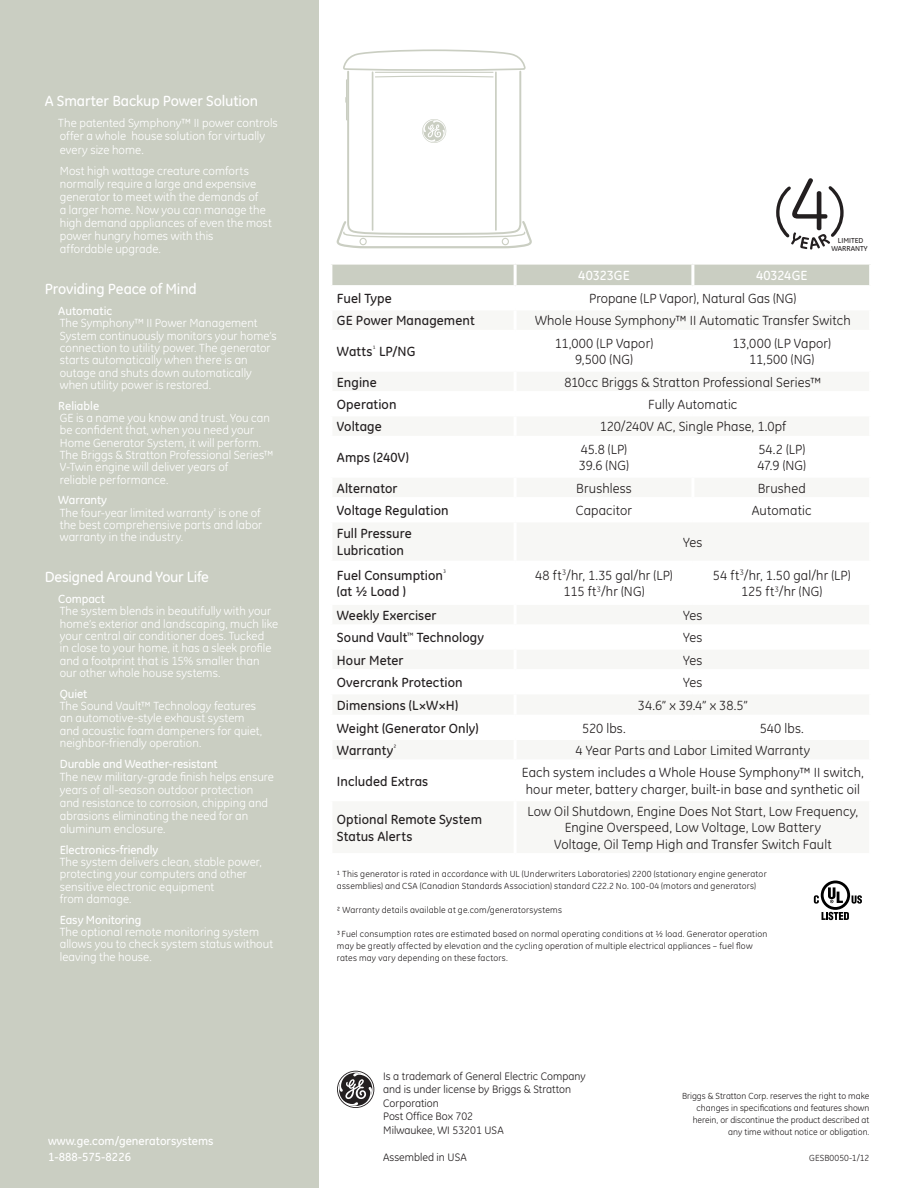
<style>
.page{position:relative;width:918px;height:1188px;background:#fff}
.page>*{position:absolute;margin:0;border:0;box-sizing:border-box;transform-origin:0 0}
.t1{font:500 15px "GE Inspira";letter-spacing:-.01em;color:#fff}
.t2{font:13.5px/16.5px "GE Inspira";letter-spacing:.01em;color:#231f20;text-align:center}
.t3{font:500 13.5px/16.5px "GE Inspira";letter-spacing:.005em;color:#231f20}
.t4{font:500 13.5px "GE Inspira";letter-spacing:-.005em;color:#fff}
.t5{font:12px/12.3px "GE Inspira";letter-spacing:.005em;color:#fff}
.t6{font:500 12px/16.5px "GE Inspira";letter-spacing:-.005em;color:#fff}
.t7{font:11.1px/13.5px "GE Inspira";color:#231f20}
.t8{font:9px/12px "GE Inspira";letter-spacing:.02em;color:#231f20}
.t9{font:9px/12px "GE Inspira";color:#231f20;text-align:right}
.t10{font:500 7.35px/7.6px "GE Inspira";color:#231f20;text-align:center}
.s1{font-weight:500}
</style>
<div class="page">
<div style="left:0;top:0;width:319px;height:1188px;background:#cacec2"></div>
<div style="left:332px;top:265px;width:537px;height:20px;background:#cacec2"></div>
<hr style="left:514px;top:265px;width:3px;height:20px;background:#fff">
<hr style="left:691px;top:265px;width:3px;height:20px;background:#fff">
<svg style="left:814px;top:881px;width:48px;height:39px"></svg>
<svg style="left:337px;top:1071px;width:37px;height:37px"></svg>
<svg style="left:776px;top:178px;width:68px;height:72px"></svg>
<svg style="left:336px;top:49px;width:196px;height:200px"></svg>
<hr style="left:375px;top:72px;width:118px;height:1px;background:#cacec2">
<div style="left:502px;top:238px;width:7px;height:7px;border:1px solid #cacec2;border-radius:50%"></div>
<p class="t1" style="left:45px;top:92px;width:215px">A Smarter Backup Power Solution</p>
<p class="t5" style="left:58px;top:117px;width:221px;line-height:13.2px">The patented Symphony™ II power controls offer a whole house solution for virtually every size home.</p>
<p class="t5" style="left:60px;top:164px;width:214px;line-height:13.2px">Most high wattage creature comforts normally require a large and expensive generator to meet with the demands of<br>a larger home. Now you can manage the high demand appliances of even the most power hungry homes with this<br>affordable upgrade.</p>
<p class="t1" style="left:45px;top:281px;width:154px">Providing Peace of Mind</p>
<p class="t6" style="left:58px;top:303px;width:56px">Automatic</p>
<p class="t5" style="left:60px;top:317px;width:219px">The Symphony™ II Power Management System continuously monitors your home’s connection to utility power. The generator starts automatically when there is an outage and shuts down automatically when utility power is restored.</p>
<p class="t6" style="left:58px;top:397px;width:42px">Reliable</p>
<p class="t5" style="left:60px;top:412px;width:215px">GE is a name you know and trust. You can be confident that, when you need your Home Generator System, it will perform.<br>The Briggs &amp; Stratton Professional Series™ V-Twin engine will deliver years of<br>reliable performance.</p>
<p class="t5" style="left:58px;top:494px;width:206px"><span class="s1">Warranty<br></span>The four-year limited warranty<sup>²</sup> is one of the best comprehensive parts and labor warranty in the industry.</p>
<p class="t1" style="left:45px;top:569px;width:166px">Designed Around Your Life</p>
<p class="t6" style="left:58px;top:591px;width:48px">Compact</p>
<p class="t5" style="left:60px;top:605px;width:220px">The system blends in beautifully with your home’s exterior and landscaping, much like your central air conditioner does. Tucked<br>in close to your home, it has a sleek profile and a footprint that is 15% smaller than our other whole house systems.</p>
<p class="t6" style="left:60px;top:685px;width:29px">Quiet</p>
<p class="t5" style="left:60px;top:700px;width:204px">The Sound Vault™ Technology features an automotive-style exhaust system and acoustic foam dampeners for quiet, neighbor-friendly operation.</p>
<p class="t6" style="left:60px;top:755px;width:159px">Durable and Weather-resistant</p>
<p class="t5" style="left:60px;top:770px;width:216px;line-height:13.2px">The new military-grade finish helps ensure years of all-season outdoor protection and resistance to corrosion, chipping and abrasions eliminating the need for an aluminum enclosure.</p>
<p class="t6" style="left:60px;top:841px;width:100px">Electronics-friendly</p>
<p class="t5" style="left:60px;top:856px;width:203px">The system delivers clean, stable power, protecting your computers and other sensitive electronic equipment<br>from damage.</p>
<p class="t6" style="left:60px;top:911px;width:83px">Easy Monitoring</p>
<p class="t5" style="left:60px;top:926px;width:215px">The optional remote monitoring system allows you to check system status without leaving the house.</p>
<p class="t6" style="left:48px;top:1132px;width:167px">www.ge.com/generatorsystems<br>1-888-575-8226</p>
<p class="t4" style="left:578px;top:268px;width:53px">40323GE</p>
<p class="t4" style="left:756px;top:268px;width:53px">40324GE</p>
<p class="t10" style="left:832px;top:237px;width:38px">LIMITED<br>WARRANTY</p>
<p class="t3" style="left:337px;top:290px;width:56px">Fuel Type</p>
<p class="t2" style="left:589px;top:290px;width:209px">Propane (LP Vapor), Natural Gas (NG)</p>
<p class="t3" style="left:337px;top:312px;width:139px">GE Power Management</p>
<p class="t2" style="left:535px;top:312px;width:317px">Whole House Symphony™ II Automatic Transfer Switch</p>
<p class="t3" style="left:337px;top:343px;width:80px">Watts<sup>¹</sup> LP/NG</p>
<p class="t2" style="left:555px;top:335px;width:100px">11,000 (LP Vapor)<br>9,500 (NG)</p>
<p class="t2" style="left:732px;top:335px;width:100px">13,000 (LP Vapor)<br>11,500 (NG)</p>
<p class="t3" style="left:337px;top:374px;width:41px">Engine</p>
<p class="t2" style="left:564px;top:374px;width:259px">810cc Briggs &amp; Stratton Professional Series™</p>
<p class="t3" style="left:337px;top:396px;width:61px">Operation</p>
<p class="t2" style="left:648px;top:396px;width:91px">Fully Automatic</p>
<p class="t3" style="left:337px;top:418px;width:46px">Voltage</p>
<p class="t2" style="left:600px;top:418px;width:188px">120/240V AC, Single Phase, 1.0pf</p>
<p class="t3" style="left:337px;top:449px;width:73px">Amps (240V)</p>
<p class="t2" style="left:579px;top:441px;width:52px;text-align:left">45.8 (LP)<br>39.6 (NG)</p>
<p class="t2" style="left:757px;top:441px;width:50px;text-align:left">54.2 (LP)<br>47.9 (NG)</p>
<p class="t3" style="left:337px;top:480px;width:62px">Alternator</p>
<p class="t2" style="left:576px;top:480px;width:57px">Brushless</p>
<p class="t2" style="left:758px;top:480px;width:50px">Brushed</p>
<p class="t3" style="left:337px;top:502px;width:113px">Voltage Regulation</p>
<p class="t2" style="left:576px;top:502px;width:58px">Capacitor</p>
<p class="t2" style="left:752px;top:502px;width:61px">Automatic</p>
<p class="t3" style="left:337px;top:526px;width:76px">Full Pressure<br>Lubrication</p>
<p class="t2" style="left:683px;top:534px;width:21px">Yes</p>
<p class="t3" style="left:337px;top:567px;width:111px">Fuel Consumption<sup>³ </sup>(at ½ Load )</p>
<p class="t2" style="left:535px;top:567px;width:139px">48 ft<sup>3</sup>/hr, 1.35 gal/hr (LP)<br>115 ft<sup>3</sup>/hr (NG)</p>
<p class="t2" style="left:713px;top:567px;width:139px">54 ft<sup>3</sup>/hr, 1.50 gal/hr (LP)<br>125 ft<sup>3</sup>/hr (NG)</p>
<p class="t3" style="left:337px;top:607px;width:101px">Weekly Exerciser</p>
<p class="t2" style="left:683px;top:607px;width:21px">Yes</p>
<p class="t3" style="left:337px;top:629px;width:149px">Sound Vault<sup>™</sup> Technology</p>
<p class="t2" style="left:683px;top:629px;width:21px">Yes</p>
<p class="t3" style="left:337px;top:652px;width:68px">Hour Meter</p>
<p class="t2" style="left:683px;top:652px;width:21px">Yes</p>
<p class="t3" style="left:337px;top:674px;width:127px">Overcrank Protection</p>
<p class="t2" style="left:683px;top:674px;width:21px">Yes</p>
<p class="t3" style="left:337px;top:697px;width:123px">Dimensions (L×W×H)</p>
<p class="t2" style="left:638px;top:697px;width:111px">34.6” x 39.4” x 38.5”</p>
<p class="t3" style="left:337px;top:720px;width:143px">Weight (Generator Only)</p>
<p class="t2" style="left:582px;top:720px;width:45px">520 lbs.</p>
<p class="t2" style="left:760px;top:720px;width:46px">540 lbs.</p>
<p class="t3" style="left:337px;top:742px;width:61px">Warranty<sup>²</sup></p>
<p class="t2" style="left:576px;top:742px;width:236px">4 Year Parts and Labor Limited Warranty</p>
<p class="t3" style="left:337px;top:773px;width:93px">Included Extras</p>
<p class="t2" style="left:522px;top:764px;width:343px;text-align:left">Each system includes a Whole House Symphony™ II switch, hour meter, battery charger, built-in base and synthetic oil</p>
<p class="t3" style="left:337px;top:811px;width:147px">Optional Remote System<br>Status Alerts</p>
<p class="t2" style="left:528px;top:803px;width:332px">Low Oil Shutdown, Engine Does Not Start, Low Frequency,<br>Engine Overspeed, Low Voltage, Low Battery<br>Voltage, Oil Temp High and Transfer Switch Fault</p>
<p class="t8" style="left:337px;top:868px;width:431px">¹ This generator is rated in accordance with UL (Underwriters Laboratories) 2200 (stationary engine generator assemblies) and CSA (Canadian Standards Association) standard C22.2 No. 100-04 (motors and generators)</p>
<p class="t8" style="left:337px;top:904px;width:227px">² Warranty details available at ge.com/generatorsystems</p>
<p class="t8" style="left:337px;top:928px;width:432px">³ Fuel consumption rates are estimated based on normal operating conditions at ½ load. Generator operation may be greatly affected by elevation and the cycling operation of multiple electrical appliances – fuel flow rates may vary depending on these factors.</p>
<p class="t7" style="left:383px;top:1069px;width:204px">Is a trademark of General Electric Company and is under license by Briggs &amp; Stratton<br>Corporation<br>Post Office Box 702<br>Milwaukee, WI 53201 USA</p>
<p class="t7" style="left:383px;top:1150px;width:85px">Assembled in USA</p>
<p class="t9" style="left:682px;top:1090px;width:189px">Briggs &amp; Stratton Corp. reserves the right to make changes in specifications and features shown herein, or discontinue the product described at any time without notice or obligation.</p>
<p class="t8" style="left:809px;top:1152px;width:62px">GESB0050-1/12</p>
</div>
